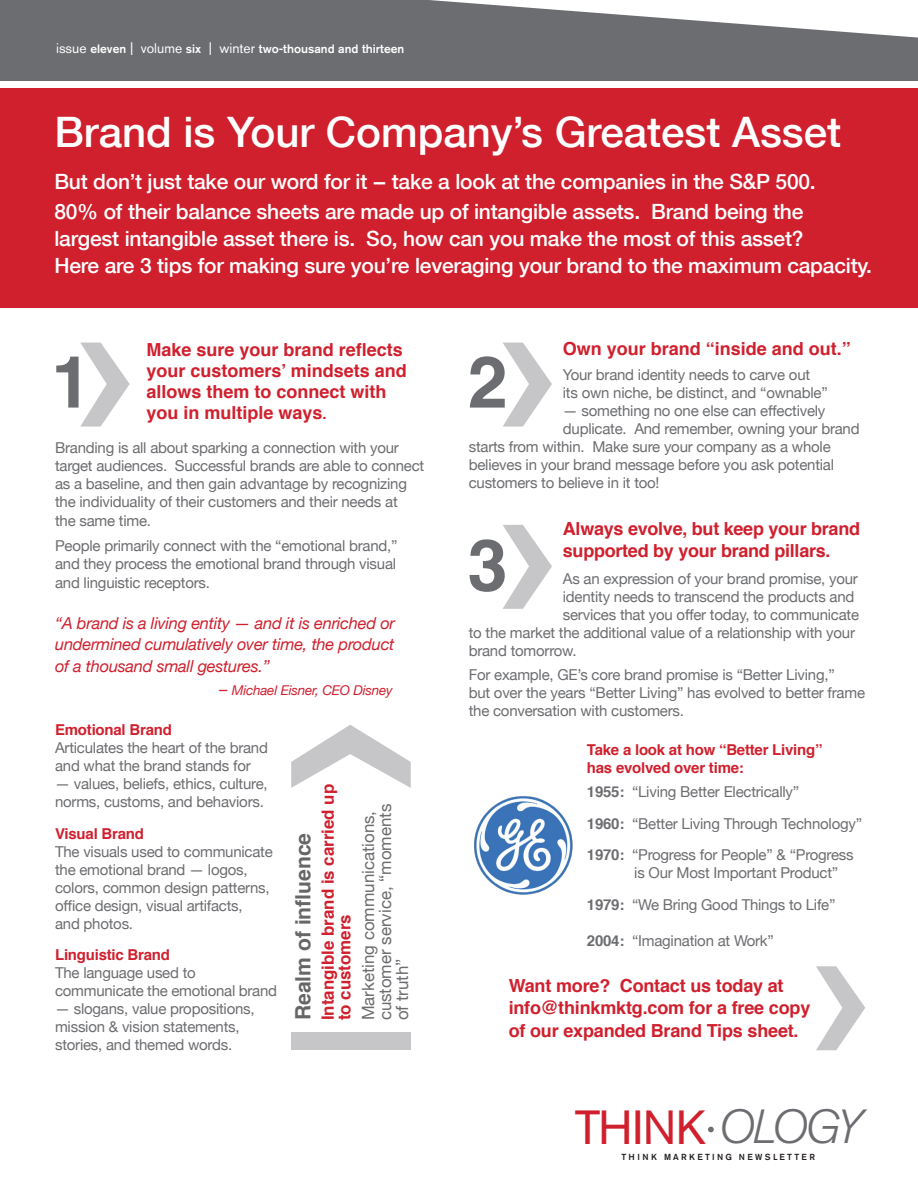
<style>
.page{position:relative;width:918px;height:1188px;background:#fff}
.page>*{position:absolute;margin:0;border:0;box-sizing:border-box;transform-origin:0 0}
.t1{font:700 72px "Helvetica";color:#6c6d70}
.t2{font:47.55px "Akzidenz Grotesk BE";letter-spacing:-.01em;color:#d0202e}
.t3{font:500 42px "Helvetica Neue";color:#fff}
.t4{font:700 21.15px "Helvetica";color:#656767}
.t5{font:500 21px/27px "Helvetica Neue";letter-spacing:-.01em;color:#fff}
.t6{font:700 18px/21px "Helvetica";letter-spacing:-.01em;color:#d0202e}
.t7{font:16.95px/17px "Helvetica Neue";color:#6c6d70}
.t8{font:700 16.95px/17px "Helvetica";color:#d0202e}
.t9{font:italic 16.5px/21px "Helvetica Neue";letter-spacing:-.015em;color:#d0202e}
.t10{font:15px/18px "Helvetica Neue";letter-spacing:-.015em;color:#6c6d70}
.t11{font:700 15px/18px "Helvetica";letter-spacing:-.015em;color:#d0202e}
.t12{font:italic 13.5px "Helvetica Neue";letter-spacing:-.015em;color:#d0202e}
.t13{font:500 12.15px "Akzidenz Grotesk BE";color:#fff}
.t14{font:500 8.7px "Akzidenz Grotesk BE";letter-spacing:.25em;color:#231f20}
.s1{font-weight:400;font-size:13.8px}
.s2{font-family:"Helvetica";font-weight:700}
.s3{font-size:15px}
.s4{font-size:16.5px}
.s5{font-family:"Helvetica";font-weight:700;color:#d0202e}
.s6{font-weight:300;font-style:italic;color:#6c6d70}
</style>
<div class="page">
<svg style="left:0;top:0;width:918px;height:81px;background:#7d7e81"></svg>
<div style="left:0;top:88px;width:918px;height:220px;background:#d0202e"></div>
<svg style="left:708px;top:1127px;width:6px;height:5px"></svg>
<img style="left:474px;top:796px;width:99px;height:99px">
<svg style="left:80px;top:343px;width:50px;height:84px"></svg>
<svg style="left:503px;top:343px;width:49px;height:84px"></svg>
<svg style="left:503px;top:525px;width:49px;height:84px"></svg>
<svg style="left:291px;top:725px;width:120px;height:63px"></svg>
<div style="left:291px;top:1032px;width:120px;height:18px;background:#c6c6c8"></div>
<svg style="left:816px;top:966px;width:49px;height:84px"></svg>
<p class="t13" style="left:56px;top:41px;width:350px"><span class="s1">issue</span> eleven <span class="s1">| volume</span> six <span class="s1">| winter</span> two-thousand and thirteen</p>
<p class="t3" style="left:54px;top:98px;width:788px">Brand is Your Company’s Greatest Asset</p>
<p class="t5" style="left:54px;top:167px;width:763px">But don’t just take our word for it -- take a look at the companies in the S&amp;P 500.</p>
<p class="t5" style="left:54px;top:197px;width:819px">80% of their balance sheets are made up of intangible assets. Brand being the largest intangible asset there is. So, how can you make the most of this asset?<br>Here are 3 tips for making sure you’re leveraging your brand to the maximum capacity.</p>
<p class="t6" style="left:563px;top:339px;width:290px">Own your brand “inside and out.”</p>
<p class="t10" style="left:563px;top:364px;width:266px">Your brand identity needs to carve out its own niche, be distinct, and “ownable”</p>
<p class="t10" style="left:563px;top:400px;width:264px">— something no one else can effectively</p>
<p class="t10" style="left:563px;top:418px;width:298px">duplicate. And remember, owning your brand</p>
<p class="t10" style="left:469px;top:436px;width:364px">starts from within. Make sure your company as a whole</p>
<p class="t10" style="left:469px;top:454px;width:367px">believes in your brand message before you ask potential</p>
<p class="t10" style="left:469px;top:472px;width:192px">customers to believe in it too!</p>
<p class="t6" style="left:563px;top:518px;width:299px;line-height:22.5px">Always evolve, but keep your brand supported by your brand pillars.</p>
<p class="t10" style="left:563px;top:568px;width:297px">As an expression of your brand promise, your</p>
<p class="t10" style="left:563px;top:586px;width:293px">identity needs to transcend the products and</p>
<p class="t10" style="left:563px;top:604px;width:298px">services that you offer today, to communicate</p>
<p class="t10" style="left:469px;top:622px;width:388px">to the market the additional value of a relationship with your</p>
<p class="t10" style="left:469px;top:640px;width:109px">brand tomorrow.</p>
<p class="t10" style="left:469px;top:665px;width:398px">For example, GE’s core brand promise is “Better Living,”<br>but over the years “Better Living” has evolved to better frame the conversation with customers.</p>
<p class="t11" style="left:587px;top:741px;width:237px">Take a look at how “Better Living” has evolved over time:</p>
<p class="t10" style="left:587px;top:782px;width:214px"><span class="s2">1955:</span> “Living Better Electrically”</p>
<p class="t10" style="left:587px;top:813px;width:277px"><span class="s2">1960:</span> “Better Living Through Technology”</p>
<p class="t10" style="left:587px;top:845px;width:268px"><span class="s2">1970:</span> “Progress for People” &amp; “Progress</p>
<p class="t10" style="left:634px;top:863px;width:206px">is Our Most Important Product”</p>
<p class="t10" style="left:587px;top:894px;width:250px"><span class="s2">1979:</span> “We Bring Good Things to Life”</p>
<p class="t10" style="left:587px;top:930px;width:189px"><span class="s2">2004:</span> “Imagination at Work”</p>
<p class="t6" style="left:147px;top:340px;width:262px">Make sure your brand reflects your customers’ mindsets and allows them to connect with you in multiple ways<span class="s3">.</span></p>
<p class="t10" style="left:55px;top:437px;width:371px">Branding is all about sparking a connection with your target audiences. Successful brands are able to connect as a baseline, and then gain advantage by recognizing the individuality of their customers and their needs at</p>
<p class="t10" style="left:55px;top:511px;width:98px">the same time.</p>
<p class="t10" style="left:55px;top:535px;width:344px">People primarily connect with the “emotional brand,” and they process the emotional brand through visual</p>
<p class="t10" style="left:55px;top:573px;width:156px">and linguistic receptors.</p>
<p class="t1" style="left:51px;top:333px;width:42px">1</p>
<p class="t1" style="left:468px;top:333px;width:42px">2</p>
<p class="t1" style="left:468px;top:516px;width:42px">3</p>
<p class="t9" style="left:55px;top:612px;width:341px">“A brand is a living entity — and it is enriched or undermined cumulatively over time, the product</p>
<p class="t9" style="left:55px;top:655px;width:216px">of a thousand small gestures.”</p>
<p class="t12" style="left:219px;top:679px;width:175px"><span class="s4">–</span> Michael Eisner, CEO Disney</p>
<p class="t11" style="left:55px;top:722px;width:118px">Emotional Brand</p>
<p class="t10" style="left:55px;top:738px;width:214px">Articulates the heart of the brand and what the brand stands for</p>
<p class="t10" style="left:55px;top:774px;width:214px">— values, beliefs, ethics, culture, norms, customs, and behaviors.</p>
<p class="t11" style="left:55px;top:825px;width:90px">Visual Brand</p>
<p class="t10" style="left:55px;top:841px;width:219px">The visuals used to communicate the emotional brand — logos, colors, common design patterns, office design, visual artifacts,<br>and photos.</p>
<p class="t10" style="left:55px;top:945px;width:223px"><span class="s5">Linguistic Brand<br></span>The language used to communicate the emotional brand</p>
<p class="t10" style="left:55px;top:999px;width:201px">— slogans, value propositions, mission &amp; vision statements, stories, and themed words.</p>
<p class="t8" style="left:320px;top:1020px;width:238px;rotate:-90deg">Intangible brand is carried up to customers</p>
<p class="t7" style="left:359px;top:1020px;width:211px;rotate:-90deg">Marketing communications,</p>
<p class="t7" style="left:375px;top:1020px;width:218px;rotate:-90deg">customer service, “moments of truth”</p>
<p class="t4" style="left:289px;top:1020px;width:189px;rotate:-90deg">Realm of influence</p>
<p class="t6" style="left:509px;top:975px;width:303px;line-height:22.5px">Want more? Contact us today at info@thinkmktg.com for a free copy of our expanded Brand Tips sheet.</p>
<p class="t2" style="left:575px;top:1099px;width:288px">THINK <span class="s6">OLOGY</span></p>
<p class="t14" style="left:622px;top:1152px;width:195px">THINK MARKETING NEWSLETTER</p>
</div>
